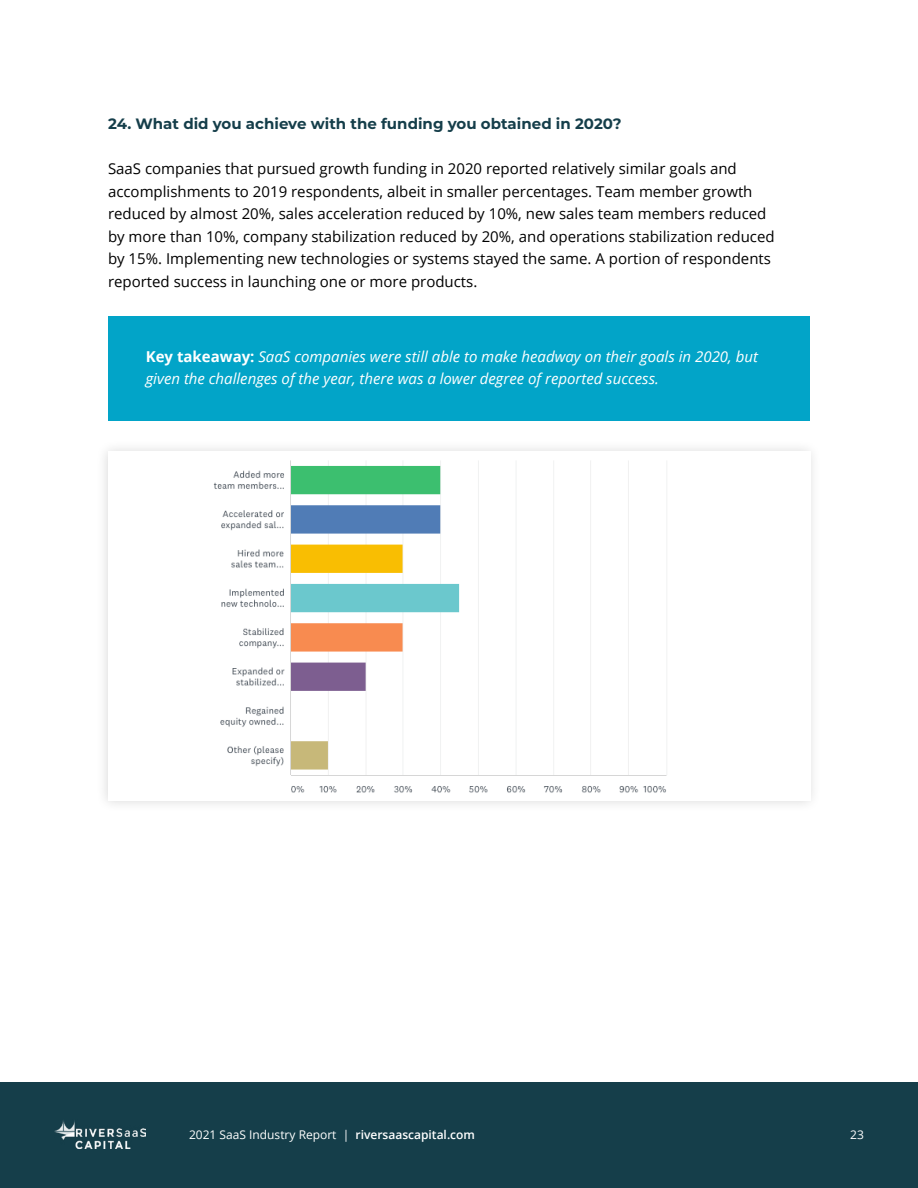
<style>
.page{position:relative;width:918px;height:1188px;background:#fff}
.page>*{position:absolute;margin:0;border:0;box-sizing:border-box;transform-origin:0 0}
.t1{font:15px/22.5px "Open Sans";color:#000}
.t2{font:italic 15px/22.5px "Open Sans";color:#fff}
.t3{font:700 15px "Montserrat";color:#153e4a}
.t4{font:12px "Open Sans";color:#fff}
.s1{font-weight:700;font-style:normal}
.s2{font-weight:600}
</style>
<div class="page">
<div style="left:0;top:1082px;width:918px;height:106px;background:#153e4a"></div>
<img style="left:54px;top:1120px;width:91px;height:28px">
<div style="left:108px;top:316px;width:702px;height:106px;background:#02a4c8"></div>
<img style="left:214px;top:460px;width:453px;height:333px">
<p class="t3" style="left:108px;top:113px;width:515px">24. What did you achieve with the funding you obtained in 2020?</p>
<p class="t1" style="left:108px;top:157px;width:668px">SaaS companies that pursued growth funding in 2020 reported relatively similar goals and accomplishments to 2019 respondents, albeit in smaller percentages. Team member growth reduced by almost 20%, sales acceleration reduced by 10%, new sales team members reduced by more than 10%, company stabilization reduced by 20%, and operations stabilization reduced by 15%. Implementing new technologies or systems stayed the same. A portion of respondents reported success in launching one or more products.</p>
<p class="t2" style="left:146px;top:344px;width:614px"><span class="s1">Key takeaway:</span> SaaS companies were still able to make headway on their goals in 2020, but given the challenges of the year, there was a lower degree of reported success.</p>
<p class="t4" style="left:189px;top:1126px;width:288px">2021 SaaS Industry Report | <span class="s2">riversaascapital.com</span></p>
<p class="t4" style="left:850px;top:1127px;width:15px">23</p>
</div>
